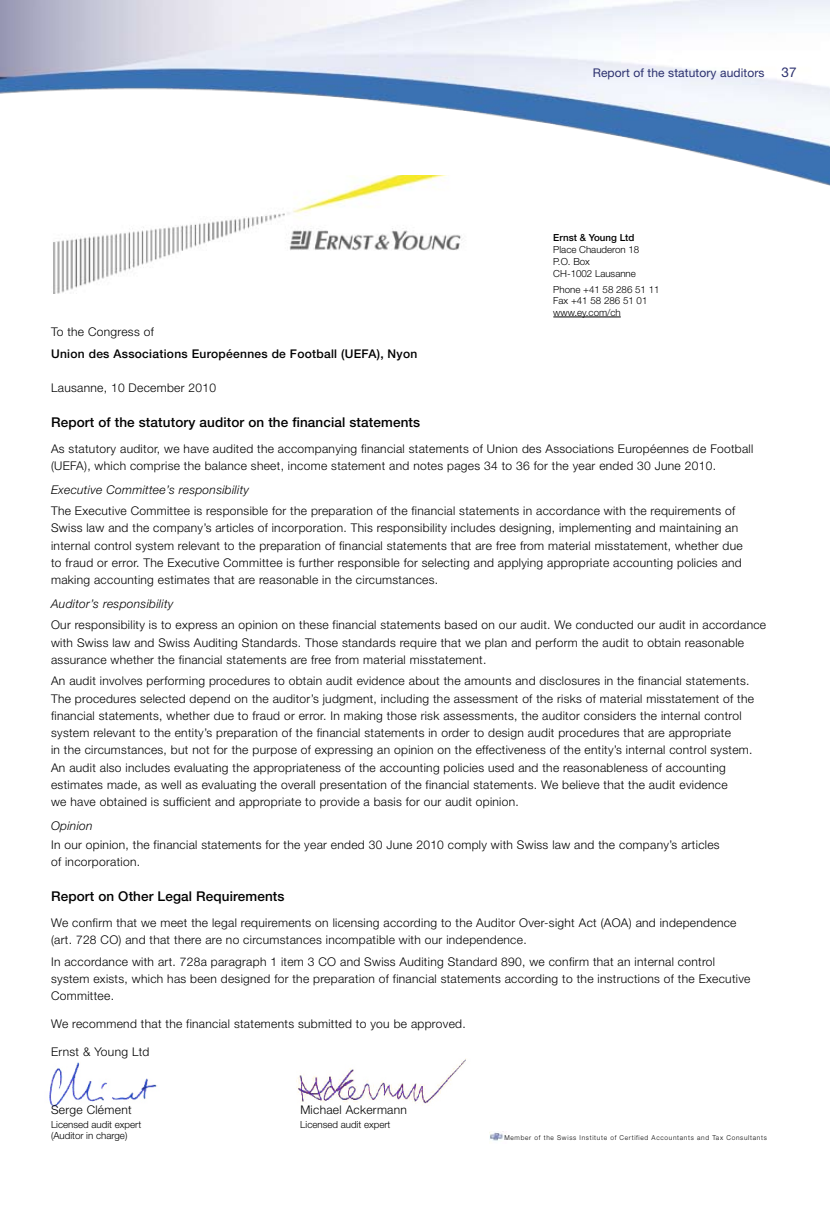
<style>
.page{position:relative;width:830px;height:1212px;background:#fff}
.page>*{position:absolute;margin:0;border:0;box-sizing:border-box;transform-origin:0 0}
.t1{font:500 13.5px "Helvetica Neue";letter-spacing:.01em;color:#000}
.t2{font:300 12px/17.2px "Helvetica Neue";letter-spacing:.025em;color:#000}
.t3{font:italic 300 12px "Helvetica Neue";letter-spacing:.025em;color:#000}
.t4{font:500 12px "Helvetica Neue";letter-spacing:.025em;color:#000}
.t5{font:12px "Helvetica Neue";letter-spacing:.01em;color:#2c316f}
.t6{font:300 9.75px/11.7px "Helvetica Neue";color:#000}
.t7{font:500 9.75px "Helvetica Neue";color:#000}
.t8{font:300 6.75px "Helvetica Neue";letter-spacing:.11em;color:#000;scale:.96 1}
.s1{font-size:13.5px}
</style>
<div class="page">
<img style="left:0;top:0;width:829px;height:186px">
<img style="left:49px;top:1062px;width:109px;height:45px">
<img style="left:296px;top:1059px;width:170px;height:46px">
<img style="left:51px;top:175px;width:458px;height:118px">
<hr style="left:553px;top:317px;width:67px;height:1px;background:#000">
<img style="left:489px;top:1131px;width:15px;height:10px">
<p class="t5" style="left:592px;top:66px;width:205px">Report of the statutory auditors <span class="s1">37</span></p>
<p class="t7" style="left:553px;top:232px;width:83px">Ernst &amp; Young Ltd</p>
<p class="t6" style="left:553px;top:244px;width:87px">Place Chauderon 18<br>P.O. Box<br>CH-1002 Lausanne</p>
<p class="t6" style="left:553px;top:283px;width:108px">Phone +41 58 286 51 11<br>Fax +41 58 286 51 01 www.ey.com/ch</p>
<p class="t2" style="left:51px;top:323px;width:104px">To the Congress of</p>
<p class="t4" style="left:51px;top:346px;width:368px">Union des Associations Européennes de Football (UEFA), Nyon</p>
<p class="t2" style="left:51px;top:379px;width:166px">Lausanne, 10 December 2010</p>
<p class="t1" style="left:51px;top:414px;width:370px">Report of the statutory auditor on the financial statements</p>
<p class="t2" style="left:51px;top:440px;width:703px">As statutory auditor, we have audited the accompanying financial statements of Union des Associations Européennes de Football (UEFA), which comprise the balance sheet, income statement and notes pages 34 to 36 for the year ended 30 June 2010.</p>
<p class="t3" style="left:51px;top:482px;width:199px">Executive Committee’s responsibility</p>
<p class="t2" style="left:51px;top:502px;width:692px">The Executive Committee is responsible for the preparation of the financial statements in accordance with the requirements of Swiss law and the company’s articles of incorporation. This responsibility includes designing, implementing and maintaining an internal control system relevant to the preparation of financial statements that are free from material misstatement, whether due to fraud or error. The Executive Committee is further responsible for selecting and applying appropriate accounting policies and making accounting estimates that are reasonable in the circumstances.</p>
<p class="t3" style="left:51px;top:596px;width:124px">Auditor’s responsibility</p>
<p class="t2" style="left:51px;top:616px;width:716px">Our responsibility is to express an opinion on these financial statements based on our audit. We conducted our audit in accordance with Swiss law and Swiss Auditing Standards. Those standards require that we plan and perform the audit to obtain reasonable assurance whether the financial statements are free from material misstatement.</p>
<p class="t2" style="left:51px;top:672px;width:704px">An audit involves performing procedures to obtain audit evidence about the amounts and disclosures in the financial statements.<br>The procedures selected depend on the auditor’s judgment, including the assessment of the risks of material misstatement of the financial statements, whether due to fraud or error. In making those risk assessments, the auditor considers the internal control system relevant to the entity’s preparation of the financial statements in order to design audit procedures that are appropriate<br>in the circumstances, but not for the purpose of expressing an opinion on the effectiveness of the entity’s internal control system.<br>An audit also includes evaluating the appropriateness of the accounting policies used and the reasonableness of accounting estimates made, as well as evaluating the overall presentation of the financial statements. We believe that the audit evidence<br>we have obtained is sufficient and appropriate to provide a basis for our audit opinion.</p>
<p class="t3" style="left:51px;top:818px;width:43px">Opinion</p>
<p class="t2" style="left:51px;top:836px;width:669px">In our opinion, the financial statements for the year ended 30 June 2010 comply with Swiss law and the company’s articles of incorporation.</p>
<p class="t1" style="left:51px;top:888px;width:235px">Report on Other Legal Requirements</p>
<p class="t2" style="left:51px;top:914px;width:686px">We confirm that we meet the legal requirements on licensing according to the Auditor Over-sight Act (AOA) and independence (art. 728 CO) and that there are no circumstances incompatible with our independence.</p>
<p class="t2" style="left:51px;top:953px;width:700px">In accordance with art. 728a paragraph 1 item 3 CO and Swiss Auditing Standard 890, we confirm that an internal control system exists, which has been designed for the preparation of financial statements according to the instructions of the Executive<br>Committee.</p>
<p class="t2" style="left:51px;top:1015px;width:416px">We recommend that the financial statements submitted to you be approved.</p>
<p class="t2" style="left:51px;top:1043px;width:100px">Ernst &amp; Young Ltd</p>
<p class="t2" style="left:51px;top:1101px;width:82px">Serge Clément</p>
<p class="t2" style="left:300px;top:1101px;width:108px">Michael Ackermann</p>
<p class="t6" style="left:51px;top:1118px;width:92px">Licensed audit expert</p>
<p class="t6" style="left:300px;top:1118px;width:92px">Licensed audit expert</p>
<p class="t6" style="left:51px;top:1130px;width:78px">(Auditor in charge)</p>
<p class="t8" style="left:504px;top:1133px;width:275px">Member of the Swiss Institute of Certified Accountants and Tax Consultants</p>
</div>
